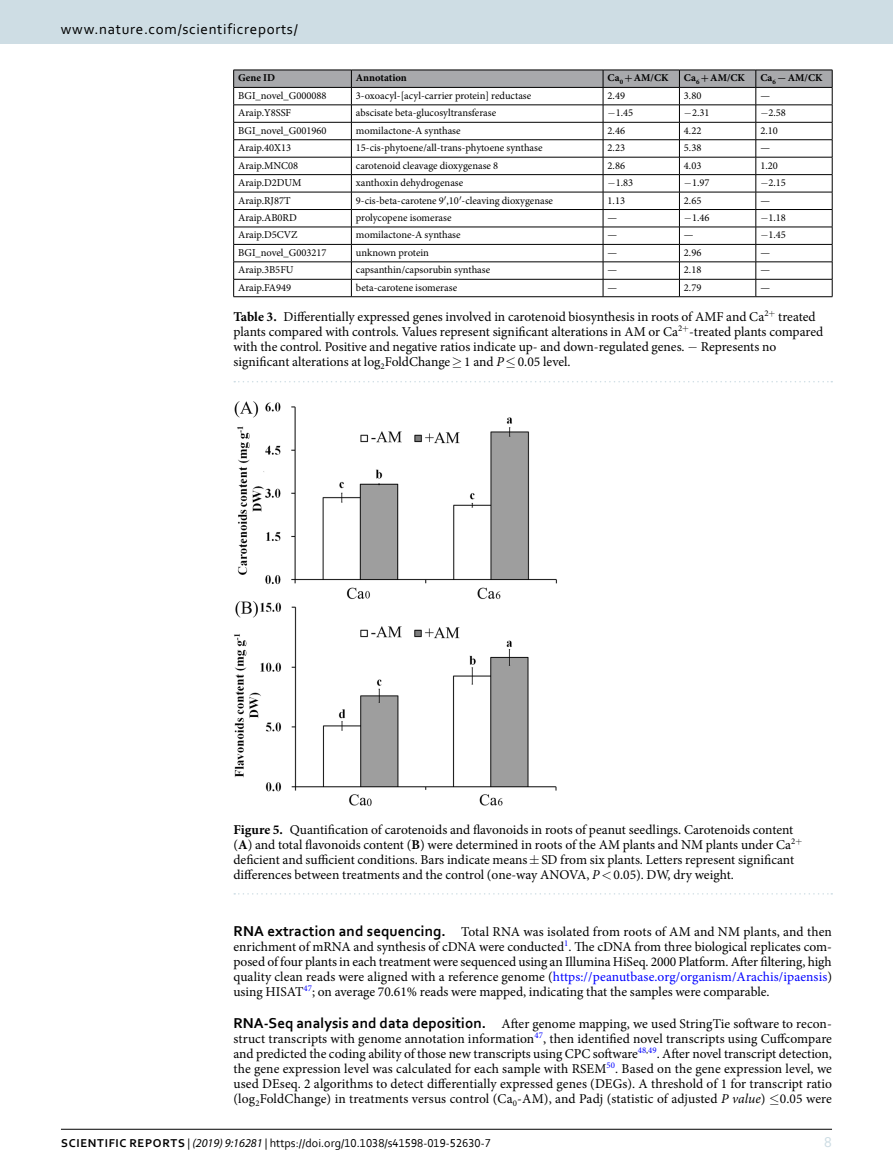
<style>
.page{position:relative;width:893px;height:1174px;background:#fff}
.page>*{position:absolute;margin:0;border:0;box-sizing:border-box;transform-origin:0 0}
.t1{font:15px "Corbel 2";letter-spacing:.045em;color:#000}
.t2{font:15px "Corbel 2";color:#cedde4}
.t3{font:13.5px/15px "Minion Pro";color:#000;text-align:justify}
.t4{font:12px "Corbel";color:#000}
.t5{font:10.5px "Minion Pro";color:#000}
.t6{font:700 10.5px "Minion Pro";color:#000}
.s1{font-weight:700}
.s2{font-style:italic}
.s3{font-family:"Corbel";font-weight:700;font-size:15px}
.s4{color:#00f}
.s5{font-family:"Corbel Bold 2"}
.s6{font-family:"Corbel 2"}
.s7{font-family:"Myriad Pro";font-style:italic}
</style>
<div class="page">
<hr style="left:61px;top:1129px;width:771px;height:1px;background:#000">
<div style="left:0;top:0;width:893px;height:43px;background:#cedde4"></div>
<svg style="left:234px;top:381px;width:598px;height:1px"></svg>
<hr style="left:233px;top:296px;width:118px;height:1px;background:#000">
<hr style="left:351px;top:296px;width:252px;height:1px;background:#000">
<hr style="left:603px;top:296px;width:76px;height:1px;background:#000">
<hr style="left:679px;top:296px;width:77px;height:1px;background:#000">
<hr style="left:756px;top:296px;width:76px;height:1px;background:#000">
<img style="left:234px;top:401px;width:323px;height:405px">
<svg style="left:234px;top:893px;width:598px;height:1px"></svg>
<svg style="left:233px;top:70px;width:600px;height:226px"></svg>
<p class="t1" style="left:61px;top:19px;width:238px">www.nature.com/scientificreports/</p>
<p class="t6" style="left:238px;top:71px;width:38px">Gene ID</p>
<p class="t6" style="left:356px;top:71px;width:52px">Annotation</p>
<p class="t6" style="left:608px;top:71px;width:62px">Ca<sub>0</sub> AM/CK</p>
<p class="t6" style="left:684px;top:71px;width:62px">Ca<sub>6</sub> AM/CK</p>
<p class="t6" style="left:760px;top:71px;width:64px">Ca<sub>6</sub> −AM/CK</p>
<p class="t5" style="left:238px;top:88px;width:90px">BGI_novel_G000088</p>
<p class="t5" style="left:356px;top:88px;width:177px">3-oxoacyl-[acyl-carrier protein] reductase</p>
<p class="t5" style="left:608px;top:88px;width:19px">2.49</p>
<p class="t5" style="left:684px;top:88px;width:19px">3.80</p>
<p class="t5" style="left:760px;top:88px;width:11px">—</p>
<p class="t5" style="left:238px;top:106px;width:54px">Araip.Y8SSF</p>
<p class="t5" style="left:356px;top:106px;width:142px">abscisate beta-glucosyltransferase</p>
<p class="t5" style="left:608px;top:106px;width:27px">−1.45</p>
<p class="t5" style="left:684px;top:106px;width:27px">−2.31</p>
<p class="t5" style="left:760px;top:106px;width:27px">−2.58</p>
<p class="t5" style="left:238px;top:123px;width:90px">BGI_novel_G001960</p>
<p class="t5" style="left:356px;top:123px;width:106px">momilactone-A synthase</p>
<p class="t5" style="left:608px;top:123px;width:19px">2.46</p>
<p class="t5" style="left:684px;top:123px;width:19px">4.22</p>
<p class="t5" style="left:760px;top:123px;width:19px">2.10</p>
<p class="t5" style="left:238px;top:141px;width:54px">Araip.40X13</p>
<p class="t5" style="left:356px;top:141px;width:188px">15-cis-phytoene/all-trans-phytoene synthase</p>
<p class="t5" style="left:608px;top:141px;width:19px">2.23</p>
<p class="t5" style="left:684px;top:141px;width:19px">5.38</p>
<p class="t5" style="left:760px;top:141px;width:11px">—</p>
<p class="t5" style="left:238px;top:158px;width:62px">Araip.MNC08</p>
<p class="t5" style="left:356px;top:158px;width:144px">carotenoid cleavage dioxygenase 8</p>
<p class="t5" style="left:608px;top:158px;width:19px">2.86</p>
<p class="t5" style="left:684px;top:158px;width:19px">4.03</p>
<p class="t5" style="left:760px;top:158px;width:19px">1.20</p>
<p class="t5" style="left:238px;top:176px;width:65px">Araip.D2DUM</p>
<p class="t5" style="left:356px;top:176px;width:109px">xanthoxin dehydrogenase</p>
<p class="t5" style="left:608px;top:176px;width:27px">−1.83</p>
<p class="t5" style="left:684px;top:176px;width:27px">−1.97</p>
<p class="t5" style="left:760px;top:176px;width:27px">−2.15</p>
<p class="t5" style="left:238px;top:193px;width:54px">Araip.RJ87T</p>
<p class="t5" style="left:356px;top:193px;width:199px">9-cis-beta-carotene 9 ,10 -cleaving dioxygenase</p>
<p class="t5" style="left:608px;top:193px;width:19px">1.13</p>
<p class="t5" style="left:684px;top:193px;width:19px">2.65</p>
<p class="t5" style="left:760px;top:193px;width:11px">—</p>
<p class="t5" style="left:238px;top:211px;width:60px">Araip.AB0RD</p>
<p class="t5" style="left:356px;top:211px;width:97px">prolycopene isomerase</p>
<p class="t5" style="left:608px;top:211px;width:11px">—</p>
<p class="t5" style="left:684px;top:211px;width:27px">−1.46</p>
<p class="t5" style="left:760px;top:211px;width:27px">−1.18</p>
<p class="t5" style="left:238px;top:228px;width:61px">Araip.D5CVZ</p>
<p class="t5" style="left:356px;top:228px;width:106px">momilactone-A synthase</p>
<p class="t5" style="left:608px;top:228px;width:11px">—</p>
<p class="t5" style="left:684px;top:228px;width:11px">—</p>
<p class="t5" style="left:760px;top:228px;width:27px">−1.45</p>
<p class="t5" style="left:238px;top:245px;width:90px">BGI_novel_G003217</p>
<p class="t5" style="left:356px;top:245px;width:75px">unknown protein</p>
<p class="t5" style="left:608px;top:245px;width:11px">—</p>
<p class="t5" style="left:684px;top:245px;width:19px">2.96</p>
<p class="t5" style="left:760px;top:245px;width:11px">—</p>
<p class="t5" style="left:238px;top:263px;width:57px">Araip.3B5FU</p>
<p class="t5" style="left:356px;top:263px;width:136px">capsanthin/capsorubin synthase</p>
<p class="t5" style="left:608px;top:263px;width:11px">—</p>
<p class="t5" style="left:684px;top:263px;width:19px">2.18</p>
<p class="t5" style="left:760px;top:263px;width:11px">—</p>
<p class="t5" style="left:238px;top:280px;width:55px">Araip.FA949</p>
<p class="t5" style="left:356px;top:280px;width:103px">beta-carotene isomerase</p>
<p class="t5" style="left:608px;top:280px;width:11px">—</p>
<p class="t5" style="left:684px;top:280px;width:19px">2.79</p>
<p class="t5" style="left:760px;top:280px;width:11px">—</p>
<p class="t3" style="left:233px;top:309px;width:591px;text-align:left"><span class="s1">Table 3.</span> Differentially expressed genes involved in carotenoid biosynthesis in roots of AMF and Ca<sup>2</sup> treated plants compared with controls. Values represent significant alterations in AM or Ca<sup>2</sup> -treated plants compared with the control. Positive and negative ratios indicate up- and down-regulated genes. − Represents no significant alterations at log<sub>2</sub>FoldChange≥1 and <span class="s2">P</span>≤0.05 level.</p>
<p class="t3" style="left:233px;top:822px;width:563px;text-align:left"><span class="s1">Figure 5.</span> Quantification of carotenoids and flavonoids in roots of peanut seedlings. Carotenoids content (<span class="s1">A</span>) and total flavonoids content (<span class="s1">B</span>) were determined in roots of the AM plants and NM plants under Ca<sup>2 </sup>deficient and sufficient conditions. Bars indicate means SD from six plants. Letters represent significant differences between treatments and the control (one-way ANOVA, <span class="s2">P</span> 0.05). DW, dry weight.</p>
<p class="t3" style="left:233px;top:924px;width:600px"><span class="s3">RNA extraction and sequencing.</span> Total RNA was isolated from roots of AM and NM plants, and then enrichment of mRNA and synthesis of cDNA were conducted<sup>1</sup>. The cDNA from three biological replicates com&shy;posed of four plants in each treatment were sequenced using an Illumina HiSeq. 2000 Platform. After filtering, high quality clean reads were aligned with a reference genome (<span class="s4">https://peanutbase.org/organism/Arachis/ipaensis</span>) using HISAT<sup>47</sup>; on average 70.61% reads were mapped, indicating that the samples were comparable.</p>
<p class="t3" style="left:233px;top:1016px;width:600px"><span class="s3">RNA-Seq analysis and data deposition.</span> After genome mapping, we used StringTie software to recon&shy;struct transcripts with genome annotation information<sup>47</sup>, then identified novel transcripts using Cuffcompare and predicted the coding ability of those new transcripts using CPC software<sup>48</sup><sup>,</sup><sup>49</sup>. After novel transcript detection, the gene expression level was calculated for each sample with RSEM<sup>50</sup>. Based on the gene expression level, we used DEseq. 2 algorithms to detect differentially expressed genes (DEGs). A threshold of 1 for transcript ratio (log<sub>2</sub>FoldChange) in treatments versus control (Ca<sub>0</sub>-AM), and Padj (statistic of adjusted <span class="s2">P value</span>) ≤0.05 were</p>
<p class="t4" style="left:61px;top:1135px;width:431px"><span class="s5">SCIENTIFIC REPORTS</span> <span class="s6">|</span> <span class="s7">(2019) 9:16281</span> <span class="s6">|</span> https://doi.org/10.1038/s41598-019-52630-7</p>
<p class="t2" style="left:824px;top:1132px;width:9px">8</p>
</div>
